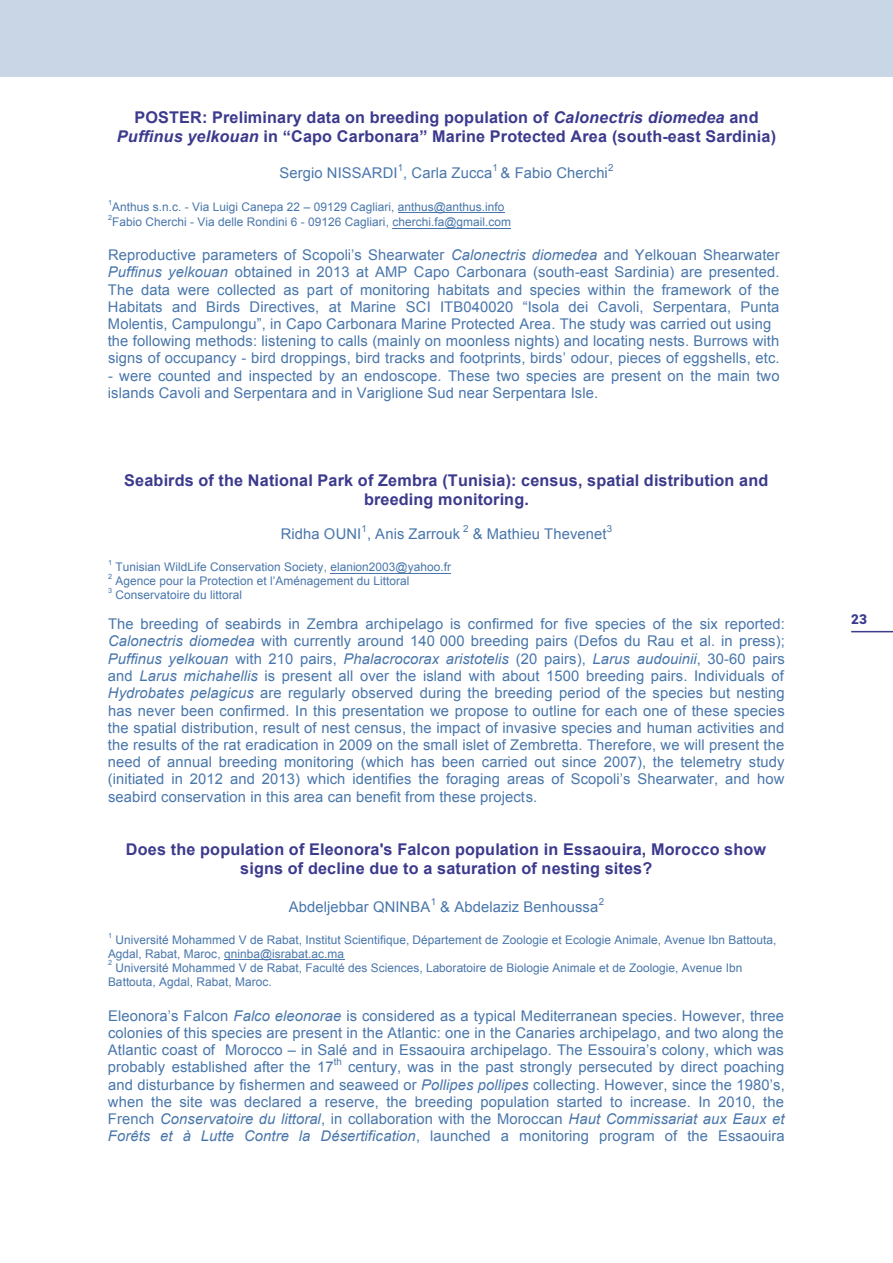
<style>
.page{position:relative;width:893px;height:1263px;background:#fff}
.page>*{position:absolute;margin:0;border:0;box-sizing:border-box;transform-origin:0 0}
.t1{font:700 16.2px/19px "Arial";letter-spacing:.01em;color:#3c3a8d;text-align:center}
.t2{font:14.7px/17.2px "Arial";letter-spacing:.01em;color:#4876ab;text-align:justify}
.t3{font:900 13.5px "Roboto";color:#3c3a8d}
.t4{font:11.85px/13.6px "Arial";letter-spacing:.005em;color:#4876ab}
.t5{font:9.75px "Arial";color:#4876ab}
.t6{font:7.2px "Arial";color:#4876ab}
.s1{font-style:italic}
</style>
<div class="page">
<hr style="left:398px;top:212px;width:107px;height:1px;background:#4876ab">
<hr style="left:392px;top:228px;width:119px;height:1px;background:#4876ab">
<hr style="left:330px;top:573px;width:121px;height:1px;background:#4876ab">
<hr style="left:224px;top:960px;width:120px;height:1px;background:#4876ab">
<div style="left:0;top:0;width:893px;height:77px;background:#c8d6e5"></div>
<hr style="left:851px;top:631px;width:42px;height:1px;background:#3c3a8d">
<p class="t1" style="left:117px;top:108px;width:661px">POSTER: Preliminary data on breeding population of <span class="s1">Calonectris diomedea</span> and<br><span class="s1">Puffinus yelkouan</span> in “Capo Carbonara” Marine Protected Area (south-east Sardinia)</p>
<p class="t2" style="left:279px;top:165px;width:214px">Sergio NISSARDI , Carla Zucca</p>
<p class="t5" style="left:398px;top:161px;width:7px">1</p>
<p class="t5" style="left:492px;top:161px;width:7px">1</p>
<p class="t5" style="left:608px;top:161px;width:7px">2</p>
<p class="t2" style="left:501px;top:165px;width:109px">&amp; Fabio Cherchi</p>
<p class="t6" style="left:108px;top:197px;width:6px">1</p>
<p class="t4" style="left:112px;top:200px;width:394px">Anthus s.n.c. - Via Luigi Canepa 22 – 09129 Cagliari, anthus@anthus.info</p>
<p class="t6" style="left:108px;top:213px;width:6px">2</p>
<p class="t4" style="left:112px;top:215px;width:400px">Fabio Cherchi - Via delle Rondini 6 - 09126 Cagliari, cherchi.fa@gmail.com</p>
<p class="t2" style="left:108px;top:246px;width:673px;text-align:left">Reproductive parameters of Scopoli’s Shearwater <span class="s1">Calonectris diomedea</span> and Yelkouan Shearwater <span class="s1">Puffinus yelkouan</span> obtained in 2013 at AMP Capo Carbonara (south-east Sardinia) are presented.<br>The data were collected as part of monitoring habitats and species within the framework of the Habitats and Birds Directives, at Marine SCI ITB040020 “Isola dei Cavoli, Serpentara, Punta Molentis, Campulongu”, in Capo Carbonara Marine Protected Area. The study was carried out using the following methods: listening to calls (mainly on moonless nights) and locating nests. Burrows with signs of occupancy - bird droppings, bird tracks and footprints, birds’ odour, pieces of eggshells, etc.</p>
<p class="t2" style="left:108px;top:367px;width:673px">- were counted and inspected by an endoscope. These two species are present on the main two islands Cavoli and Serpentara and in Variglione Sud near Serpentara Isle.</p>
<p class="t1" style="left:124px;top:471px;width:646px">Seabirds of the National Park of Zembra (Tunisia): census, spatial distribution and breeding monitoring.</p>
<p class="t2" style="left:281px;top:526px;width:181px">Ridha OUNI , Anis Zarrouk</p>
<p class="t5" style="left:362px;top:522px;width:7px">1</p>
<p class="t5" style="left:463px;top:522px;width:7px">2</p>
<p class="t5" style="left:607px;top:522px;width:7px">3</p>
<p class="t2" style="left:473px;top:526px;width:135px">&amp; Mathieu Thevenet</p>
<p class="t6" style="left:108px;top:558px;width:6px">1</p>
<p class="t4" style="left:116px;top:561px;width:337px">Tunisian WildLife Conservation Society, elanion2003@yahoo.fr</p>
<p class="t6" style="left:108px;top:572px;width:6px">2</p>
<p class="t4" style="left:116px;top:574px;width:295px">Agence pour la Protection et l’Aménagement du Littoral</p>
<p class="t6" style="left:108px;top:585px;width:6px">3</p>
<p class="t4" style="left:116px;top:588px;width:128px">Conservatoire du littoral</p>
<p class="t2" style="left:108px;top:615px;width:678px">The breeding of seabirds in Zembra archipelago is confirmed for five species of the six reported:<br><span class="s1">Calonectris diomedea</span> with currently around 140 000 breeding pairs (Defos du Rau et al. in press); <span class="s1">Puffinus yelkouan</span> with 210 pairs, <span class="s1">Phalacrocorax aristotelis</span> (20 pairs), <span class="s1">Larus audouinii</span>, 30-60 pairs and <span class="s1">Larus michahellis</span> is present all over the island with about 1500 breeding pairs. Individuals of <span class="s1">Hydrobates pelagicus</span> are regularly observed during the breeding period of the species but nesting has never been confirmed. In this presentation we propose to outline for each one of these species the spatial distribution, result of nest census, the impact of invasive species and human activities and the results of the rat eradication in 2009 on the small islet of Zembretta. Therefore, we will present the need of annual breeding monitoring (which has been carried out since 2007), the telemetry study (initiated in 2012 and 2013) which identifies the foraging areas of Scopoli’s Shearwater, and how seabird conservation in this area can benefit from these projects.</p>
<p class="t1" style="left:126px;top:840px;width:642px">Does the population of Eleonora's Falcon population in Essaouira, Morocco show signs of decline due to a saturation of nesting sites?</p>
<p class="t2" style="left:289px;top:898px;width:143px">Abdeljebbar QNINBA</p>
<p class="t5" style="left:431px;top:895px;width:7px">1</p>
<p class="t5" style="left:599px;top:895px;width:7px">2</p>
<p class="t2" style="left:440px;top:898px;width:159px">&amp; Abdelaziz Benhoussa</p>
<p class="t6" style="left:108px;top:931px;width:6px">1</p>
<p class="t4" style="left:108px;top:933px;width:670px;text-indent:8px">Université Mohammed V de Rabat, Institut Scientifique, Département de Zoologie et Ecologie Animale, Avenue Ibn Battouta,<br>Agdal, Rabat, Maroc, qninba@israbat.ac.ma</p>
<p class="t6" style="left:108px;top:958px;width:6px">2</p>
<p class="t4" style="left:108px;top:960px;width:636px;line-height:14.1px;text-indent:8px">Université Mohammed V de Rabat, Faculté des Sciences, Laboratoire de Biologie Animale et de Zoologie, Avenue Ibn<br>Battouta, Agdal, Rabat, Maroc.</p>
<p class="t2" style="left:108px;top:1007px;width:678px">Eleonora’s Falcon <span class="s1">Falco eleonorae</span> is considered as a typical Mediterranean species. However, three colonies of this species are present in the Atlantic: one in the Canaries archipelago, and two along the Atlantic coast of Morocco – in Salé and in Essaouira archipelago. The Essouira’s colony, which was probably established after the 17</p>
<p class="t5" style="left:334px;top:1055px;width:10px">th</p>
<p class="t2" style="left:108px;top:1059px;width:678px;text-indent:240px">century, was in the past strongly persecuted by direct poaching and disturbance by fishermen and seaweed or <span class="s1">Pollipes pollipes</span> collecting. However, since the 1980’s, when the site was declared a reserve, the breeding population started to increase. In 2010, the French <span class="s1">Conservatoire du littoral</span>, in collaboration with the Moroccan <span class="s1">Haut Commissariat aux Eaux et Forêts et à Lutte Contre la Désertification</span>, launched a monitoring program of the Essaouira</p>
<p class="t3" style="left:851px;top:610px;width:17px">23</p>
</div>
